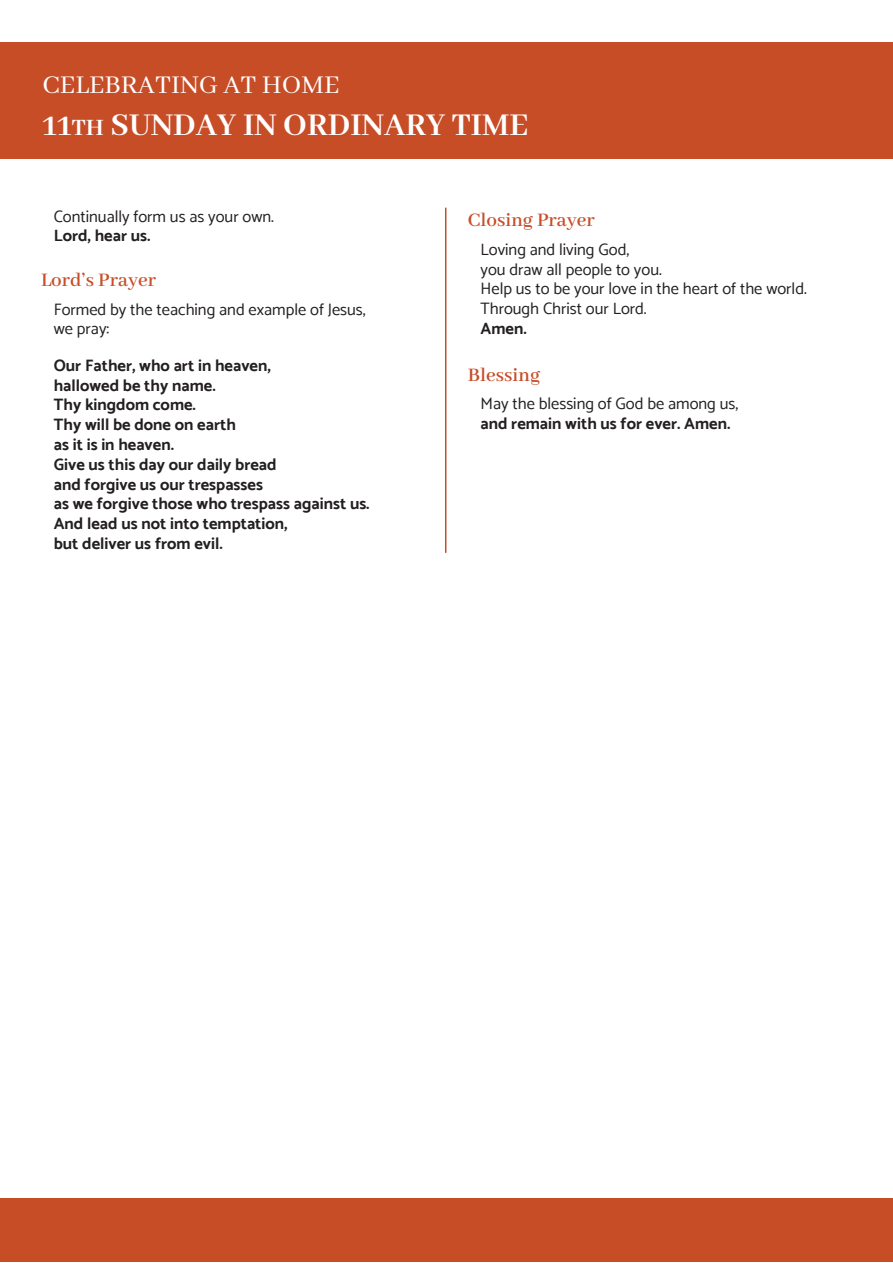
<style>
.page{position:relative;width:893px;height:1263px;background:#fff}
.page>*{position:absolute;margin:0;border:0;box-sizing:border-box;transform-origin:0 0}
.Reverse_Subhead{font:700 34.5px "Abhaya Libre";color:#fff}
.Reverse_Heading{font:28.5px "Abhaya Libre";color:#fff}
.Small_Heads{font:600 21px "Abhaya Libre";color:#c74d27}
.Indented_basic{font:700 16.5px "Catamaran";color:#231f20}
.Indented_basic-2{font:16.5px "Catamaran";color:#231f20}
.s1{font-size:25.5px}
</style>
<div class="page">
<div style="left:0;top:43px;width:893px;height:116px;background:#c74d27"></div>
<div style="left:0;top:1198px;width:893px;height:64px;background:#c74d27"></div>
<hr style="left:445px;top:208px;width:1px;height:345px;background:#c74d27">
<p class="Reverse_Heading" style="left:43px;top:69px;width:298px">CELEBRATING AT HOME</p>
<p class="Reverse_Subhead" style="left:43px;top:106px;width:487px">11<span class="s1">TH</span> SUNDAY IN ORDINARY TIME</p>
<p class="Indented_basic-2" style="left:54px;top:206px;width:222px">Continually form us as your own.</p>
<p class="Indented_basic" style="left:54px;top:226px;width:98px">Lord, hear us.</p>
<p class="Small_Heads" style="left:41px;top:269px;width:117px">Lord’s Prayer</p>
<p class="Indented_basic-2" style="left:54px;top:299px;width:313px">Formed by the teaching and example of Jesus,</p>
<p class="Indented_basic-2" style="left:54px;top:319px;width:57px">we pray:</p>
<p class="Indented_basic" style="left:54px;top:355px;width:219px">Our Father, who art in heaven,</p>
<p class="Indented_basic" style="left:54px;top:375px;width:163px">hallowed be thy name.</p>
<p class="Indented_basic" style="left:54px;top:395px;width:144px">Thy kingdom come.</p>
<p class="Indented_basic" style="left:54px;top:415px;width:184px">Thy will be done on earth</p>
<p class="Indented_basic" style="left:54px;top:435px;width:122px">as it is in heaven.</p>
<p class="Indented_basic" style="left:54px;top:454px;width:224px">Give us this day our daily bread</p>
<p class="Indented_basic" style="left:54px;top:474px;width:211px">and forgive us our trespasses</p>
<p class="Indented_basic" style="left:54px;top:494px;width:317px">as we forgive those who trespass against us.</p>
<p class="Indented_basic" style="left:54px;top:514px;width:235px">And lead us not into temptation,</p>
<p class="Indented_basic" style="left:54px;top:534px;width:171px">but deliver us from evil.</p>
<p class="Small_Heads" style="left:468px;top:209px;width:129px">Closing Prayer</p>
<p class="Indented_basic-2" style="left:480px;top:239px;width:150px">Loving and living God,</p>
<p class="Indented_basic-2" style="left:480px;top:259px;width:183px">you draw all people to you.</p>
<p class="Indented_basic-2" style="left:480px;top:279px;width:328px">Help us to be your love in the heart of the world.</p>
<p class="Indented_basic-2" style="left:480px;top:299px;width:168px">Through Christ our Lord.</p>
<p class="Indented_basic" style="left:480px;top:319px;width:48px">Amen.</p>
<p class="Small_Heads" style="left:468px;top:363px;width:74px">Blessing</p>
<p class="Indented_basic-2" style="left:480px;top:394px;width:259px">May the blessing of God be among us,</p>
<p class="Indented_basic" style="left:480px;top:413px;width:252px">and remain with us for ever. Amen.</p>
</div>
